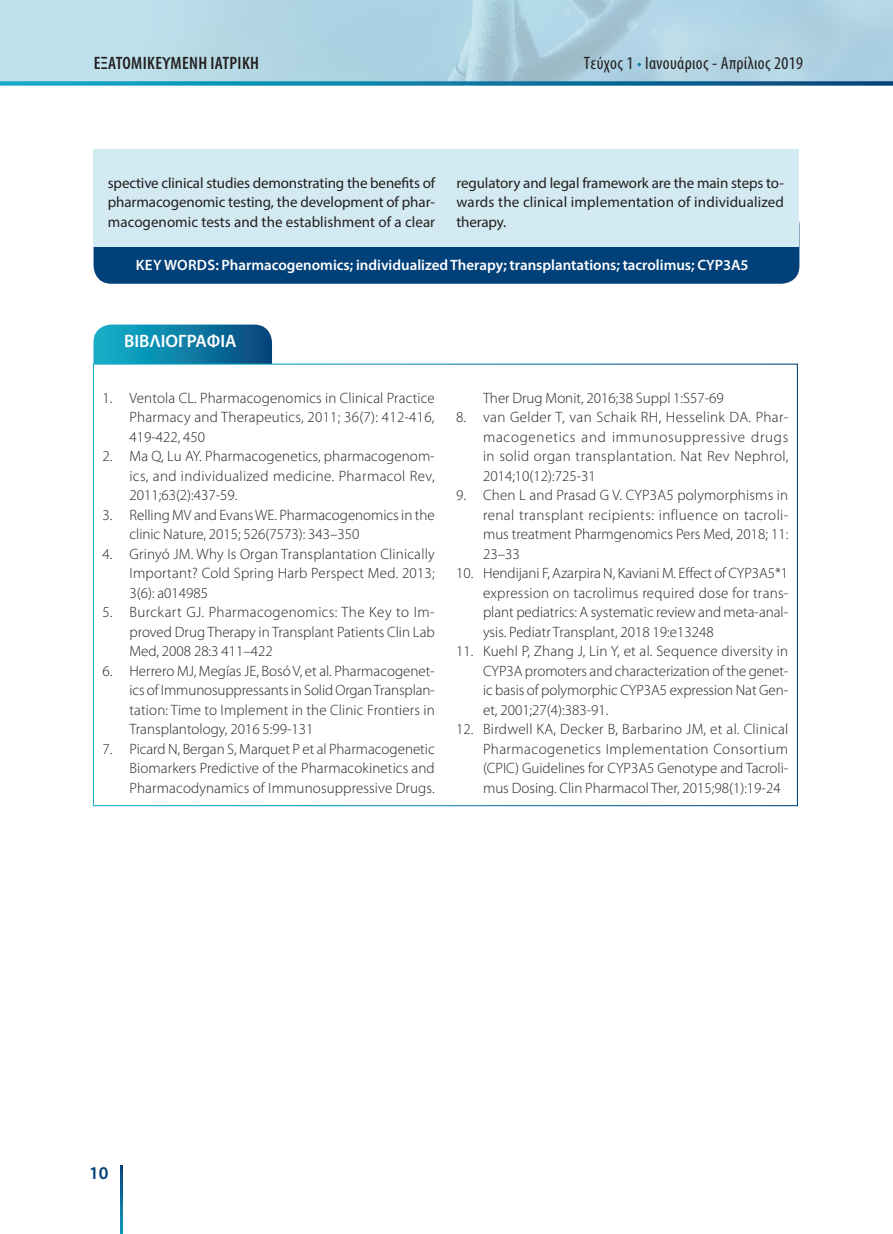
<style>
.page{position:relative;width:893px;height:1234px;background:#fff}
.page>*{position:absolute;margin:0;border:0;box-sizing:border-box;transform-origin:0 0}
.t1{font:condensed 18px "Myriad Pro";letter-spacing:.02em;color:#231f20}
.t2{font:600 condensed 18px "Myriad Pro";letter-spacing:.02em;color:#231f20}
.TITLOS{font:600 18px "Myriad Pro";color:#fff}
.t3{font:600 18px "Myriad Pro";color:#014078}
.REFERENCES{font:300 15px/19.5px "Myriad Pro";color:#231f20;text-align:justify}
.SUMMARY{font:15px/19.5px "Myriad Pro";letter-spacing:.005em;color:#231f20;text-align:justify}
.KEYWORDS{font:600 15px "Myriad Pro";color:#fff}
.s1{color:#fff}
</style>
<div class="page">
<img style="left:0;top:0;width:893px;height:81px">
<svg style="left:0;top:81px;width:893px;height:4px;background:#1780a6"></svg>
<svg style="left:121px;top:1165px;width:2px;height:68px"></svg>
<svg style="left:93px;top:324px;width:179px;height:39px;background:#1582a8"></svg>
<div style="left:94px;top:206px;width:705px;height:78px;background:#014078;border-radius:18px"></div>
<div style="left:93px;top:149px;width:706px;height:97px;background:#d3eaf2"></div>
<p class="t2" style="left:94px;top:52px;width:165px">ΕΞΑΤΟΜΙΚΕΥΜΈΝΗ ΙΑΤΡΙΚΉ</p>
<p class="t1" style="left:584px;top:52px;width:221px">Τεύχος 1 <span class="s1">•</span> Ιανουάριος - Απρίλιος 2019</p>
<p class="SUMMARY" style="left:108px;top:173px;width:329px">spective clinical studies demonstrating the benefits of pharmacogenomic testing, the development of phar&shy;macogenomic tests and the establishment of a clear</p>
<p class="SUMMARY" style="left:456px;top:173px;width:329px">regulatory and legal framework are the main steps to&shy;wards the clinical implementation of individualized therapy.</p>
<p class="KEYWORDS" style="left:136px;top:255px;width:614px">KEY WORDS: Pharmacogenomics; individualized Therapy; transplantations; tacrolimus; CYP3A5</p>
<p class="TITLOS" style="left:124px;top:330px;width:114px">ΒΙΒΛΙΟΓΡΑΦΙΑ</p>
<p class="REFERENCES" style="left:129px;top:387px;width:307px;text-indent:-27px">1. Ventola CL. Pharmacogenomics in Clinical Practice Pharmacy and Therapeutics, 2011; 36(7): 412-416, 419-422, 450</p>
<p class="REFERENCES" style="left:129px;top:446px;width:307px;text-indent:-27px">2. Ma Q, Lu AY. Pharmacogenetics, pharmacogenom&shy;ics, and individualized medicine. Pharmacol Rev, 2011;63(2):437-59.</p>
<p class="REFERENCES" style="left:129px;top:504px;width:307px;text-indent:-27px">3. Relling MV and Evans WE. Pharmacogenomics in the clinic Nature, 2015; 526(7573): 343–350</p>
<p class="REFERENCES" style="left:129px;top:543px;width:307px;text-indent:-27px">4. Grinyó JM. Why Is Organ Transplantation Clinically Important? Cold Spring Harb Perspect Med. 2013; 3(6): a014985</p>
<p class="REFERENCES" style="left:129px;top:602px;width:307px;text-indent:-27px">5. Burckart GJ. Pharmacogenomics: The Key to Im&shy;proved Drug Therapy in Transplant Patients Clin Lab Med, 2008 28:3 411–422</p>
<p class="REFERENCES" style="left:129px;top:660px;width:307px;text-indent:-27px">6. Herrero MJ, Megías JE, Bosó V, et al. Pharmacogenet&shy;ics of Immunosuppressants in Solid Organ Transplan&shy;tation: Time to Implement in the Clinic Frontiers in Transplantology, 2016 5:99-131</p>
<p class="REFERENCES" style="left:129px;top:738px;width:307px;text-indent:-27px">7. Picard N, Bergan S, Marquet P et al Pharmacogenetic Biomarkers Predictive of the Pharmacokinetics and Pharmacodynamics of Immunosuppressive Drugs.</p>
<p class="REFERENCES" style="left:483px;top:387px;width:242px">Ther Drug Monit, 2016;38 Suppl 1:S57-69</p>
<p class="REFERENCES" style="left:483px;top:407px;width:307px;text-indent:-27px">8. van Gelder T, van Schaik RH, Hesselink DA. Phar&shy;macogenetics and immunosuppressive drugs in solid organ transplantation. Nat Rev Nephrol, 2014;10(12):725-31</p>
<p class="REFERENCES" style="left:483px;top:485px;width:307px;text-indent:-27px">9. Chen L and Prasad G V. CYP3A5 polymorphisms in renal transplant recipients: influence on tacroli&shy;mus treatment Pharmgenomics Pers Med, 2018; 11:<br>23–33</p>
<p class="REFERENCES" style="left:483px;top:563px;width:307px;text-indent:-27px">10. Hendijani F, Azarpira N, Kaviani M. Effect of CYP3A5*1 expression on tacrolimus required dose for trans&shy;plant pediatrics: A systematic review and meta-anal&shy;ysis. Pediatr Transplant, 2018 19:e13248</p>
<p class="REFERENCES" style="left:483px;top:641px;width:307px;text-indent:-27px">11. Kuehl P, Zhang J, Lin Y, et al. Sequence diversity in CYP3A promoters and characterization of the genet&shy;ic basis of polymorphic CYP3A5 expression Nat Gen&shy;et, 2001;27(4):383-91.</p>
<p class="REFERENCES" style="left:483px;top:719px;width:307px;text-indent:-27px">12. Birdwell KA, Decker B, Barbarino JM, et al. Clinical Pharmacogenetics Implementation Consortium (CPIC) Guidelines for CYP3A5 Genotype and Tacroli&shy;mus Dosing. Clin Pharmacol Ther, 2015;98(1):19-24</p>
<p class="t3" style="left:89px;top:1161px;width:21px">10</p>
</div>
